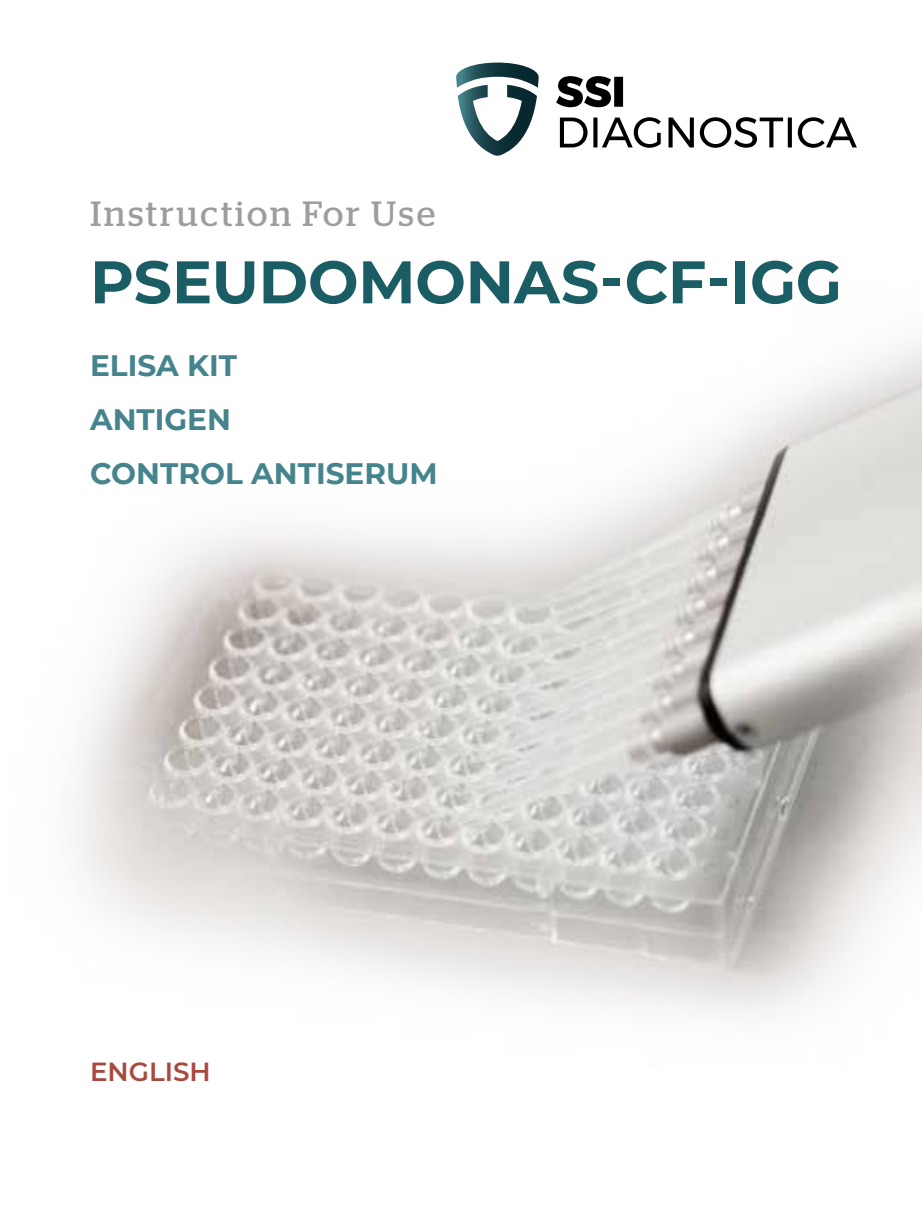
<style>
.page{position:relative;width:922px;height:1205px;background:#fff}
.page>*{position:absolute;margin:0;border:0;box-sizing:border-box;transform-origin:0 0}
.t1{font:700 60px "Montserrat";letter-spacing:-.005em;color:#1b5d64}
.t2{font:35px "Stag";letter-spacing:.075em;color:#9d9d9c}
.t3{font:700 29.5px/54.2px "Montserrat";color:#45848c}
.t4{font:600 26.25px "Montserrat";color:#a8493e}
</style>
<div class="page">
<img style="left:75px;top:339px;width:846px;height:676px">
<svg style="left:456px;top:63px;width:82px;height:93px"></svg>
<svg style="left:559px;top:117px;width:297px;height:31px"></svg>
<svg style="left:556px;top:76px;width:67px;height:31px"></svg>
<p class="t2" style="left:90px;top:194px;width:346px">Instruction For Use</p>
<h1 class="t1" style="left:90px;top:239px;width:753px">PSEUDOMONAS-CF-IGG</h1>
<p class="t3" style="left:90px;top:337px;width:349px">ELISA KIT<br>ANTIGEN<br>CONTROL ANTISERUM</p>
<p class="t4" style="left:90px;top:1053px;width:122px">ENGLISH</p>
</div>
